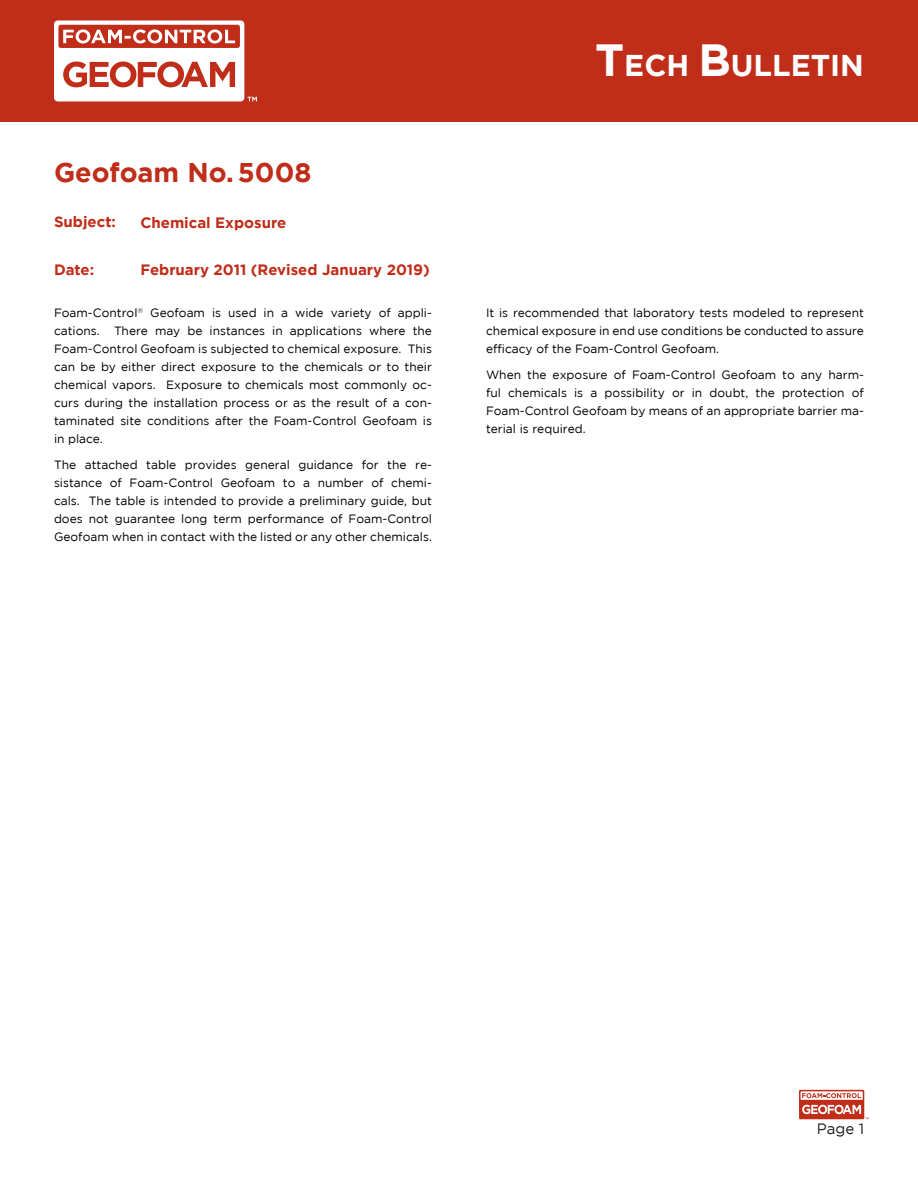
<style>
.page{position:relative;width:918px;height:1188px;background:#fff}
.page>*{position:absolute;margin:0;border:0;box-sizing:border-box;transform-origin:0 0}
.t1{font:700 30px "Gotham";color:#fff}
.Body_Copy{font:700 27px "Gotham";color:#c02d19}
.Technical_Bulletin_H{font:700 15px "Gotham";color:#c02d19}
.Body_Copy_Justified{font:700 15px "Gotham";color:#c02d19}
.Page_Number{font:15px "Gotham";color:#231f20}
.Body_Copy_Justified-2{font:12px/18px "Gotham";color:#000;text-align:justify}
.s1{font-size:45px}
</style>
<div class="page">
<div style="left:0;top:0;width:918px;height:122px;background:#c02d19"></div>
<svg style="left:54px;top:20px;width:203px;height:81px"></svg>
<div style="left:799px;top:1090px;width:65px;height:29px;background:#c02d19"></div>
<svg style="left:801px;top:1091px;width:62px;height:9px"></svg>
<svg style="left:802px;top:1093px;width:59px;height:5px"></svg>
<svg style="left:802px;top:1105px;width:67px;height:14px"></svg>
<p class="Body_Copy" style="left:54px;top:157px;width:259px">Geofoam No.5008</p>
<p class="Technical_Bulletin_H" style="left:140px;top:214px;width:147px">Chemical Exposure</p>
<p class="Technical_Bulletin_H" style="left:140px;top:261px;width:291px">February 2011 (Revised January 2019)</p>
<p class="Body_Copy_Justified-2" style="left:54px;top:303px;width:380px">Foam-Control<sup>®</sup> Geofoam is used in a wide variety of appli&shy;cations. There may be instances in applications where the Foam-Control Geofoam is subjected to chemical exposure. This can be by either direct exposure to the chemicals or to their chemical vapors. Exposure to chemicals most commonly oc&shy;curs during the installation process or as the result of a con&shy;taminated site conditions after the Foam-Control Geofoam is in place.</p>
<p class="Body_Copy_Justified-2" style="left:54px;top:456px;width:380px">The attached table provides general guidance for the re&shy;sistance of Foam-Control Geofoam to a number of chemi&shy;cals. The table is intended to provide a preliminary guide, but does not guarantee long term performance of Foam-Control Geofoam when in contact with the listed or any other chemicals.</p>
<p class="Body_Copy_Justified" style="left:54px;top:213px;width:64px">Subject:</p>
<p class="Body_Copy_Justified" style="left:54px;top:261px;width:42px">Date:</p>
<p class="t1" style="left:595px;top:48px;width:270px"><span class="s1">T</span>ECH <span class="s1">B</span>ULLETIN</p>
<p class="Body_Copy_Justified-2" style="left:486px;top:303px;width:379px">It is recommended that laboratory tests modeled to represent chemical exposure in end use conditions be conducted to assure efficacy of the Foam-Control Geofoam.</p>
<p class="Body_Copy_Justified-2" style="left:486px;top:366px;width:380px">When the exposure of Foam-Control Geofoam to any harm&shy;ful chemicals is a possibility or in doubt, the protection of Foam-Control Geofoam by means of an appropriate barrier ma&shy;terial is required.</p>
<p class="Page_Number" style="left:817px;top:1120px;width:49px">Page 1</p>
</div>
